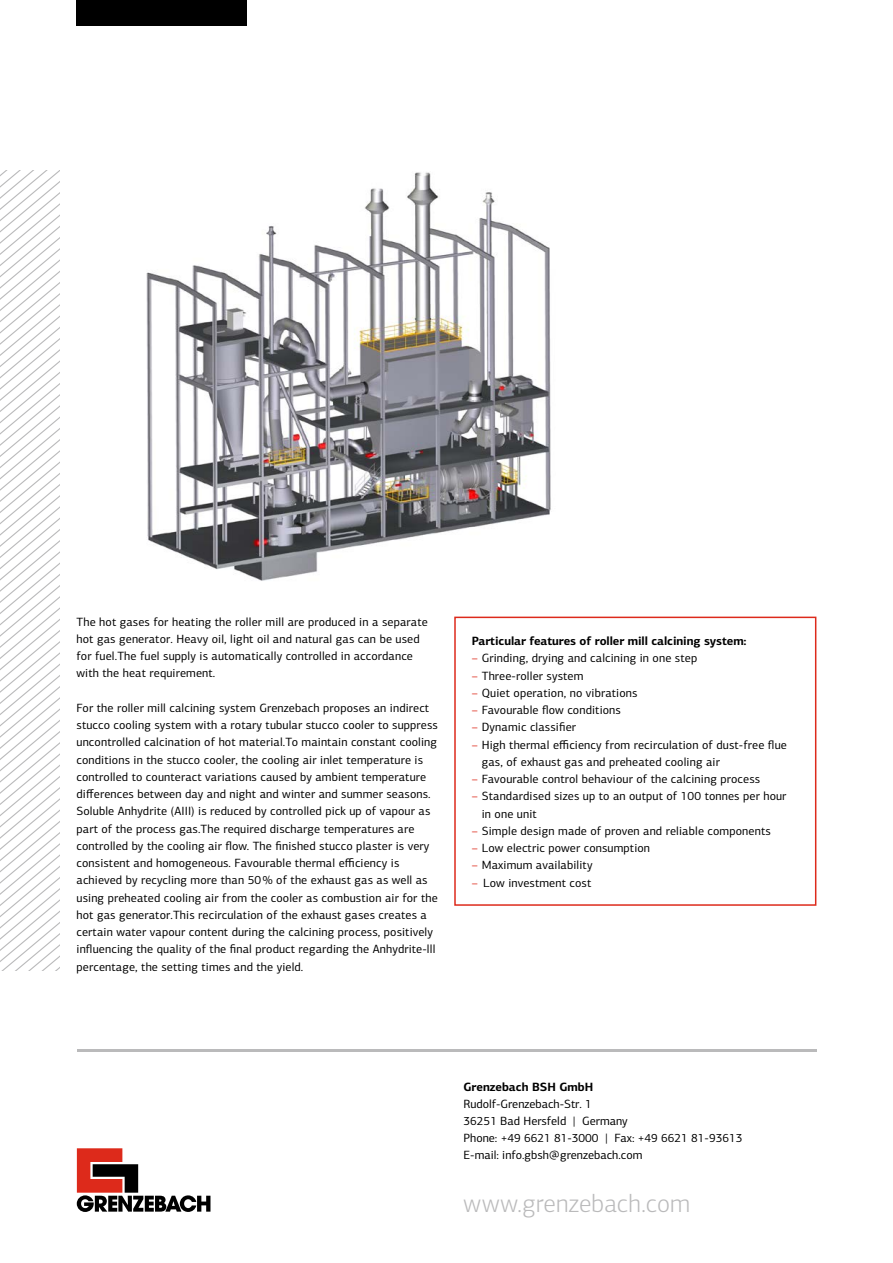
<style>
.page{position:relative;width:893px;height:1263px;background:#fff}
.page>*{position:absolute;margin:0;border:0;box-sizing:border-box;transform-origin:0 0}
.t1{font:300 25.5px "PF Centro Sans Pro";letter-spacing:.005em;color:#bababb}
.t2{font:12px/17.2px "PF Centro Sans Pro";letter-spacing:.01em;color:#000}
.t3{font:700 12px "PF Centro Sans Pro";letter-spacing:-.005em;color:#000}
.s1{color:#dd2a1b}
</style>
<div class="page">
<div style="left:77px;top:0;width:170px;height:26px;background:#000"></div>
<svg style="left:0;top:170px;width:60px;height:800px"></svg>
<svg style="left:77px;top:1148px;width:133px;height:64px"></svg>
<div style="left:454px;top:617px;width:362px;height:289px;border:2px solid #dd2a1b"></div>
<hr style="left:77px;top:1049px;width:739px;height:2px;background:#bababb">
<img style="left:146px;top:172px;width:405px;height:409px">
<p class="t2" style="left:77px;top:613px;width:353px">The hot gases for heating the roller mill are produced in a separate hot gas generator. Heavy oil, light oil and natural gas can be used for fuel.The fuel supply is automatically controlled in accordance with the heat requirement.</p>
<p class="t2" style="left:77px;top:699px;width:363px">For the roller mill calcining system Grenzebach proposes an indirect stucco cooling system with a rotary tubular stucco cooler to suppress uncontrolled calcination of hot material.To maintain constant cooling conditions in the stucco cooler, the cooling air inlet temperature is controlled to counteract variations caused by ambient temperature differences between day and night and winter and summer seasons.<br>Soluble Anhydrite (AIII) is reduced by controlled pick up of vapour as part of the process gas.The required discharge temperatures are controlled by the cooling air flow. The finished stucco plaster is very consistent and homogeneous. Favourable thermal efficiency is achieved by recycling more than 50 % of the exhaust gas as well as using preheated cooling air from the cooler as combustion air for the hot gas generator.This recirculation of the exhaust gases creates a certain water vapour content during the calcining process, positively influencing the quality of the final product regarding the Anhydrite-lll percentage, the setting times and the yield.</p>
<p class="t3" style="left:472px;top:633px;width:276px">Particular features of roller mill calcining system:</p>
<p class="t2" style="left:472px;top:650px;width:227px"><span class="s1">–</span> Grinding, drying and calcining in one step</p>
<p class="t2" style="left:472px;top:667px;width:113px"><span class="s1">–</span> Three-roller system</p>
<p class="t2" style="left:472px;top:684px;width:167px"><span class="s1">–</span> Quiet operation, no vibrations</p>
<p class="t2" style="left:472px;top:701px;width:151px"><span class="s1">–</span> Favourable flow conditions</p>
<p class="t2" style="left:472px;top:719px;width:106px"><span class="s1">–</span> Dynamic classifier</p>
<p class="t2" style="left:482px;top:736px;width:307px;text-indent:-10px"><span class="s1">–</span> High thermal efficiency from recirculation of dust-free flue gas, of exhaust gas and preheated cooling air</p>
<p class="t2" style="left:472px;top:770px;width:290px"><span class="s1">–</span> Favourable control behaviour of the calcining process</p>
<p class="t2" style="left:482px;top:787px;width:306px;text-indent:-10px"><span class="s1">–</span> Standardised sizes up to an output of 100 tonnes per hour in one unit</p>
<p class="t2" style="left:472px;top:822px;width:300px"><span class="s1">–</span> Simple design made of proven and reliable components</p>
<p class="t2" style="left:472px;top:839px;width:180px"><span class="s1">–</span> Low electric power consumption</p>
<p class="t2" style="left:472px;top:856px;width:122px"><span class="s1">–</span> Maximum availability</p>
<p class="t2" style="left:472px;top:874px;width:121px"><span class="s1">–</span> Low investment cost</p>
<p class="t3" style="left:464px;top:1079px;width:131px">Grenzebach BSH GmbH</p>
<p class="t2" style="left:464px;top:1096px;width:280px">Rudolf-Grenzebach-Str. 1<br>36251 Bad Hersfeld | Germany<br>Phone: +49 6621 81-3000 | Fax: +49 6621 81-93613<br>E-mail: info.gbsh@grenzebach.com</p>
<h1 class="t1" style="left:463px;top:1189px;width:228px">www.grenzebach.com</h1>
</div>
